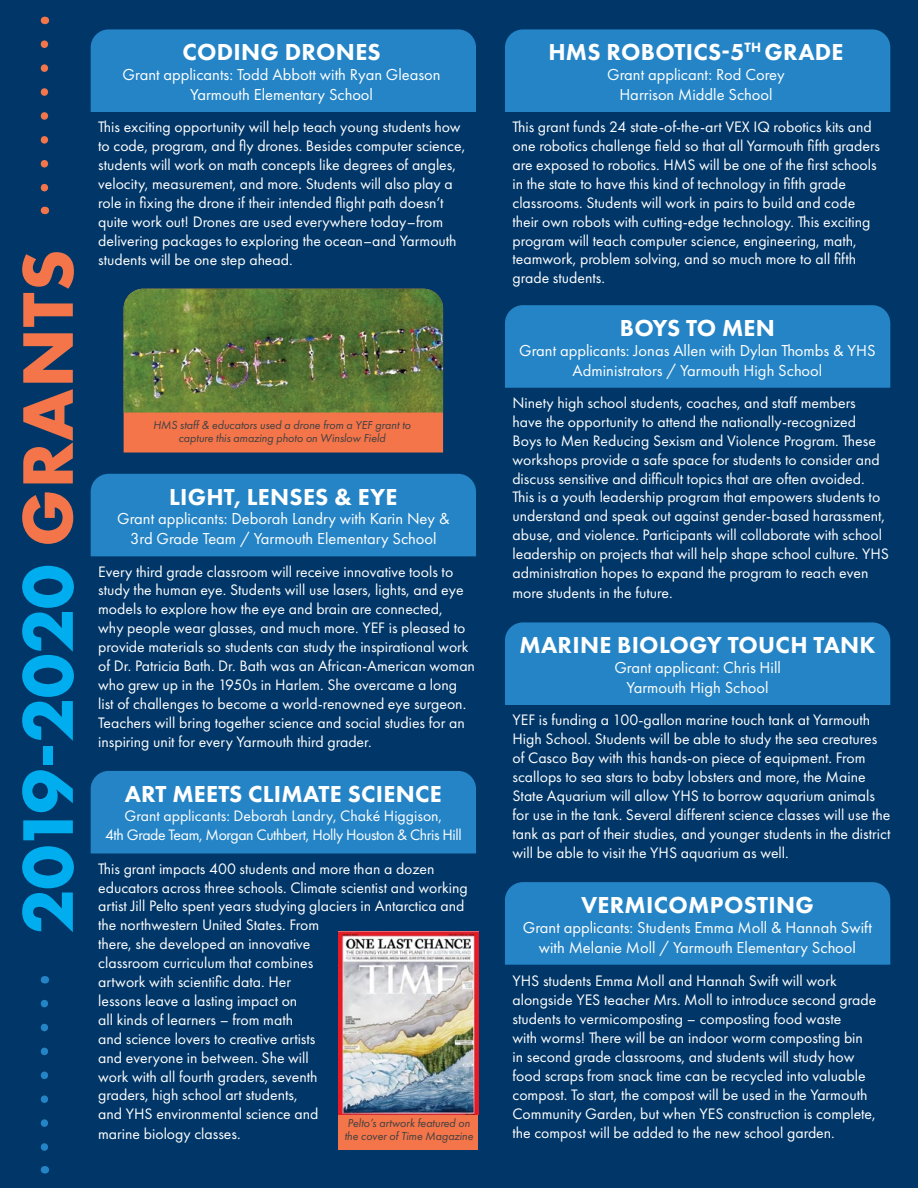
<style>
.page{position:relative;width:918px;height:1188px;background:#003768}
.page>*{position:absolute;margin:0;border:0;box-sizing:border-box;transform-origin:0 0}
.t1{font:700 74.25px "Futura PT";color:#00aeef}
.t2{font:800 24px "Futura PT";letter-spacing:.01em;color:#fff}
.t3{font:16.5px/19.8px "Futura PT";color:#fff;text-align:center}
.t4{font:15.75px/18.9px "Futura PT";color:#fff}
.t5{font:15.75px/19.8px "Futura PT";letter-spacing:-.025em;color:#fff;text-align:center}
.t6{font:italic 12px/13.5px "Futura PT";letter-spacing:-.005em;color:#414042}
.s1{color:#f47549}
</style>
<div class="page">
<div style="left:339px;top:932px;width:139px;height:218px;background:#f47549"></div>
<svg style="left:41px;top:1004px;width:7px;height:147px"></svg>
<svg style="left:41px;top:44px;width:7px;height:148px"></svg>
<div style="left:91px;top:29px;width:385px;height:83px;background:#2484c6"></div>
<div style="left:91px;top:474px;width:385px;height:82px;background:#2484c6"></div>
<div style="left:91px;top:771px;width:385px;height:82px;background:#2484c6"></div>
<div style="left:505px;top:29px;width:385px;height:83px;background:#2484c6"></div>
<div style="left:505px;top:622px;width:385px;height:83px;background:#2484c6"></div>
<div style="left:505px;top:882px;width:385px;height:83px;background:#2484c6"></div>
<div style="left:505px;top:305px;width:385px;height:83px;background:#2484c6"></div>
<img style="left:339px;top:931px;width:139px;height:184px">
<div style="left:124px;top:413px;width:319px;height:40px;background:#f47549"></div>
<img style="left:124px;top:289px;width:319px;height:124px">
<h1 class="t1" style="left:0;top:934px;width:686px;rotate:-90deg">2019-2020 <span class="s1">GRANTS</span></h1>
<h2 class="t2" style="left:183px;top:37px;width:200px">CODING DRONES</h2>
<p class="t3" style="left:123px;top:65px;width:320px">Grant applicants: Todd Abbott with Ryan Gleason<br>Yarmouth Elementary School</p>
<p class="t4" style="left:98px;top:117px;width:369px">This exciting opportunity will help teach young students how to code, program, and fly drones. Besides computer science, students will work on math concepts like degrees of angles, velocity, measurement, and more. Students will also play a role in fixing the drone if their intended flight path doesn’t quite work out! Drones are used everywhere today–from delivering packages to exploring the ocean–and Yarmouth students will be one step ahead.</p>
<p class="t6" style="left:153px;top:418px;width:259px;text-align:center">HMS staff &amp; educators used a drone from a YEF grant to capture this amazing photo on Winslow Field</p>
<h2 class="t2" style="left:169px;top:482px;width:230px">LIGHT, LENSES &amp; EYE</h2>
<p class="t3" style="left:117px;top:509px;width:334px">Grant applicants: Deborah Landry with Karin Ney &amp;<br>3rd Grade Team / Yarmouth Elementary School</p>
<p class="t4" style="left:98px;top:562px;width:378px">Every third grade classroom will receive innovative tools to study the human eye. Students will use lasers, lights, and eye models to explore how the eye and brain are connected,<br>why people wear glasses, and much more. YEF is pleased to provide materials so students can study the inspirational work of Dr. Patricia Bath. Dr. Bath was an African-American woman who grew up in the 1950s in Harlem. She overcame a long list of challenges to become a world-renowned eye surgeon.<br>Teachers will bring together science and social studies for an inspiring unit for every Yarmouth third grader.</p>
<h2 class="t2" style="left:125px;top:779px;width:319px">ART MEETS CLIMATE SCIENCE</h2>
<p class="t5" style="left:105px;top:805px;width:358px">Grant applicants: Deborah Landry, Chaké Higgison,<br>4th Grade Team, Morgan Cuthbert, Holly Houston &amp; Chris Hill</p>
<p class="t4" style="left:98px;top:859px;width:371px">This grant impacts 400 students and more than a dozen educators across three schools. Climate scientist and working artist Jill Pelto spent years studying glaciers in Antarctica and the northwestern United States. From<br>there, she developed an innovative<br>classroom curriculum that combines<br>artwork with scientific data. Her<br>lessons leave a lasting impact on<br>all kinds of learners – from math<br>and science lovers to creative artists<br>and everyone in between. She will<br>work with all fourth graders, seventh<br>graders, high school art students,<br>and YHS environmental science and<br>marine biology classes.</p>
<p class="t6" style="left:344px;top:1116px;width:130px">Pelto’s artwork featured on the cover of Time Magazine</p>
<h2 class="t2" style="left:548px;top:37px;width:297px">HMS ROBOTICS-5<sup>TH</sup> GRADE</h2>
<p class="t3" style="left:607px;top:65px;width:179px">Grant applicant: Rod Corey<br>Harrison Middle School</p>
<p class="t4" style="left:512px;top:117px;width:369px">This grant funds 24 state-of-the-art VEX IQ robotics kits and one robotics challenge field so that all Yarmouth fifth graders are exposed to robotics. HMS will be one of the first schools in the state to have this kind of technology in fifth grade classrooms. Students will work in pairs to build and code their own robots with cutting-edge technology. This exciting program will teach computer science, engineering, math, teamwork, problem solving, and so much more to all fifth grade students.</p>
<h2 class="t2" style="left:620px;top:313px;width:157px">BOYS TO MEN</h2>
<p class="t3" style="left:519px;top:340px;width:358px">Grant applicants: Jonas Allen with Dylan Thombs &amp; YHS<br>Administrators / Yarmouth High School</p>
<p class="t4" style="left:512px;top:393px;width:378px">Ninety high school students, coaches, and staff members have the opportunity to attend the nationally-recognized Boys to Men Reducing Sexism and Violence Program. These workshops provide a safe space for students to consider and discuss sensitive and difficult topics that are often avoided.<br>This is a youth leadership program that empowers students to understand and speak out against gender-based harassment, abuse, and violence. Participants will collaborate with school leadership on projects that will help shape school culture. YHS administration hopes to expand the program to reach even more students in the future.</p>
<h2 class="t2" style="left:520px;top:630px;width:357px">MARINE BIOLOGY TOUCH TANK</h2>
<p class="t3" style="left:614px;top:658px;width:168px">Grant applicant: Chris Hill<br>Yarmouth High School</p>
<p class="t4" style="left:512px;top:710px;width:379px">YEF is funding a 100-gallon marine touch tank at Yarmouth High School. Students will be able to study the sea creatures of Casco Bay with this hands-on piece of equipment. From scallops to sea stars to baby lobsters and more, the Maine State Aquarium will allow YHS to borrow aquarium animals for use in the tank. Several different science classes will use the tank as part of their studies, and younger students in the district will be able to visit the YHS aquarium as well.</p>
<h2 class="t2" style="left:581px;top:890px;width:234px">VERMICOMPOSTING</h2>
<p class="t3" style="left:523px;top:917px;width:351px">Grant applicants: Students Emma Moll &amp; Hannah Swift with Melanie Moll / Yarmouth Elementary School</p>
<p class="t4" style="left:512px;top:972px;width:365px">YHS students Emma Moll and Hannah Swift will work alongside YES teacher Mrs. Moll to introduce second grade students to vermicomposting – composting food waste<br>with worms! There will be an indoor worm composting bin in second grade classrooms, and students will study how food scraps from snack time can be recycled into valuable compost. To start, the compost will be used in the Yarmouth Community Garden, but when YES construction is complete, the compost will be added to the new school garden.</p>
</div>
